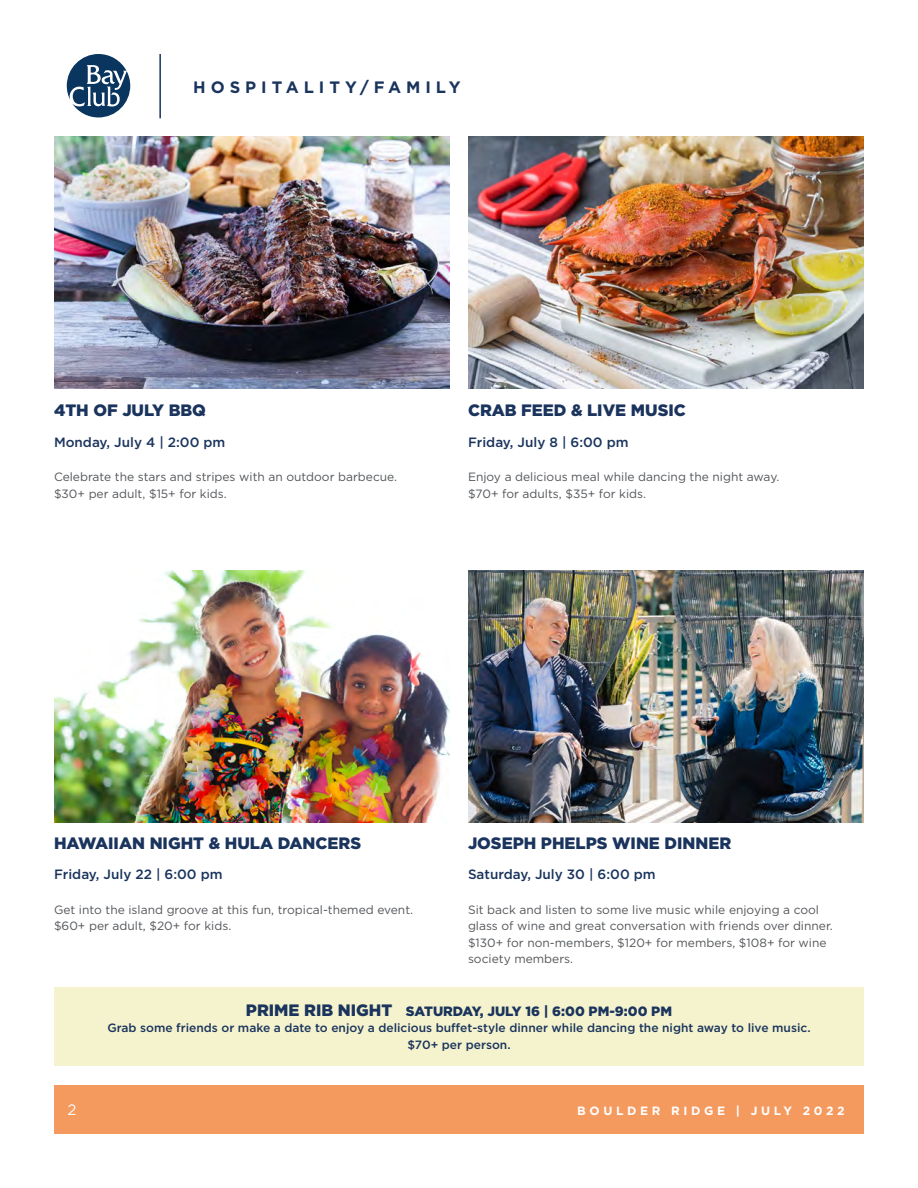
<style>
.page{position:relative;width:918px;height:1188px;background:#fff}
.page>*{position:absolute;margin:0;border:0;box-sizing:border-box;transform-origin:0 0}
.t1{font:900 16.5px "Gotham";color:#1a345d}
.t2{font:700 16.5px "Gotham";letter-spacing:.3em;color:#1a345d}
.t3{font:15px "Gotham";color:#fff}
.t4{font:500 13.5px "Gotham";color:#1a345d}
.t5{font:900 13.5px "Gotham";color:#1a345d}
.t6{font:12px/16.5px "Gotham";color:#53565a}
.t7{font:500 12px/16.5px "Gotham";color:#1a345d;text-align:center}
.t8{font:700 12px "Gotham";letter-spacing:.3em;color:#fff}
.s1{font-size:16.5px}
</style>
<div class="page">
<div style="left:54px;top:1085px;width:810px;height:49px;background:#f59a5f"></div>
<svg style="left:67px;top:54px;width:63px;height:63px"></svg>
<hr style="left:159px;top:54px;width:2px;height:64px;background:#1a345d">
<img style="left:54px;top:136px;width:396px;height:252px">
<img style="left:54px;top:571px;width:396px;height:251px">
<img style="left:468px;top:136px;width:396px;height:252px">
<img style="left:468px;top:571px;width:396px;height:251px">
<div style="left:54px;top:987px;width:810px;height:79px;background:#f5f3cd"></div>
<p class="t2" style="left:193px;top:78px;width:269px">HOSPITALITY/FAMILY</p>
<p class="t1" style="left:54px;top:399px;width:153px">4TH OF JULY BBQ</p>
<p class="t4" style="left:54px;top:433px;width:173px">Monday, July 4 | 2:00 pm</p>
<p class="t6" style="left:54px;top:468px;width:345px">Celebrate the stars and stripes with an outdoor barbecue.</p>
<p class="t6" style="left:54px;top:485px;width:174px">$30+ per adult, $15+ for kids.</p>
<p class="t1" style="left:468px;top:399px;width:219px">CRAB FEED &amp; LIVE MUSIC</p>
<p class="t4" style="left:468px;top:433px;width:162px">Friday, July 8 | 6:00 pm</p>
<p class="t6" style="left:468px;top:468px;width:313px">Enjoy a delicious meal while dancing the night away.</p>
<p class="t6" style="left:468px;top:485px;width:180px">$70+ for adults, $35+ for kids.</p>
<p class="t1" style="left:54px;top:831px;width:309px">HAWAIIAN NIGHT &amp; HULA DANCERS</p>
<p class="t4" style="left:54px;top:866px;width:170px">Friday, July 22 | 6:00 pm</p>
<p class="t6" style="left:54px;top:901px;width:361px">Get into the island groove at this fun, tropical-themed event.</p>
<p class="t6" style="left:54px;top:918px;width:179px">$60+ per adult, $20+ for kids.</p>
<p class="t1" style="left:468px;top:831px;width:265px">JOSEPH PHELPS WINE DINNER</p>
<p class="t4" style="left:468px;top:866px;width:189px">Saturday, July 30 | 6:00 pm</p>
<p class="t6" style="left:468px;top:901px;width:366px">Sit back and listen to some live music while enjoying a cool glass of wine and great conversation with friends over dinner. $130+ for non-members, $120+ for members, $108+ for wine society members.</p>
<p class="t5" style="left:246px;top:1002px;width:428px"><span class="s1">PRIME RIB NIGHT</span> SATURDAY, JULY 16 | 6:00 PM-9:00 PM</p>
<p class="t7" style="left:107px;top:1020px;width:705px">Grab some friends or make a date to enjoy a delicious buffet-style dinner while dancing the night away to live music. $70+ per person.</p>
<p class="t3" style="left:68px;top:1100px;width:10px">2</p>
<p class="t8" style="left:577px;top:1104px;width:269px">BOULDER RIDGE | JULY 2022</p>
</div>
